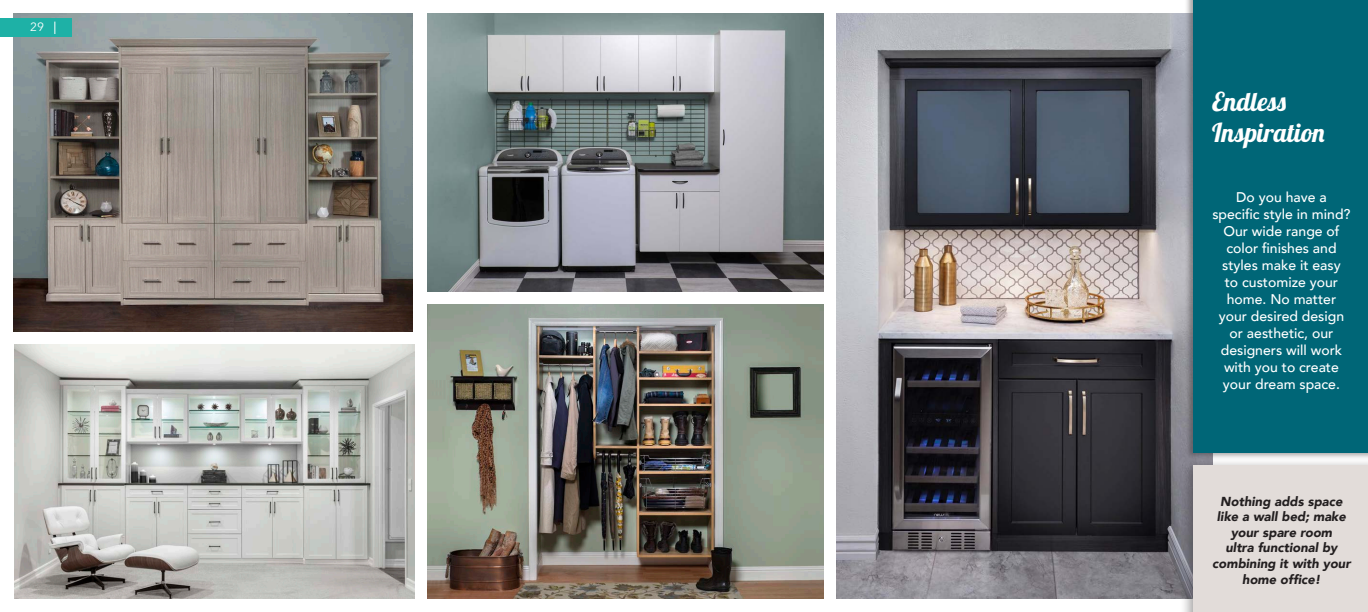
<style>
.page{position:relative;width:1368px;height:612px;background:#fff}
.page>*{position:absolute;margin:0;border:0;box-sizing:border-box;transform-origin:0 0}
.t1{font:26px "Lobster 1.4";color:#fff}
.t2{font:26px "Lobster 1.4";letter-spacing:.035em;color:#fff}
.t3{font:500 14px/17px "Avenir";color:#fff;text-align:center}
.t4{font:italic 900 13px/15.6px "Avenir";color:#231f20;text-align:center}
.t5{font:12px "Avenir Next";color:#fff}
</style>
<div class="page">
<img style="left:837px;top:13px;width:348px;height:586px">
<div style="left:1180px;top:458px;width:188px;height:154px;background:#231f20;opacity:.41"></div>
<div style="left:1194px;top:465px;width:174px;height:147px;background:#e2dcd9"></div>
<div style="left:1185px;top:0;width:183px;height:460px;background:#231f20;opacity:.41"></div>
<div style="left:1194px;top:0;width:174px;height:452px;background:#067"></div>
<img style="left:13px;top:13px;width:400px;height:318px">
<img style="left:427px;top:305px;width:396px;height:294px">
<img style="left:427px;top:13px;width:396px;height:279px">
<div style="left:0;top:19px;width:72px;height:18px;background:#1eb1a6"></div>
<svg style="left:54px;top:22px;width:1px;height:12px"></svg>
<img style="left:14px;top:345px;width:400px;height:254px">
<p class="t5" style="left:30px;top:17px;width:15px">29</p>
<p class="t2" style="left:1212px;top:85px;width:75px">Endless</p>
<p class="t1" style="left:1212px;top:116px;width:114px">Inspiration</p>
<p class="t3" style="left:1212px;top:188px;width:140px">Do you have a specific style in mind?<br>Our wide range of color finishes and styles make it easy<br>to customize your home. No matter your desired design or aesthetic, our designers will work with you to create your dream space.</p>
<p class="t4" style="left:1212px;top:493px;width:140px">Nothing adds space like a wall bed; make your spare room<br>ultra functional by combining it with your home office!</p>
</div>
